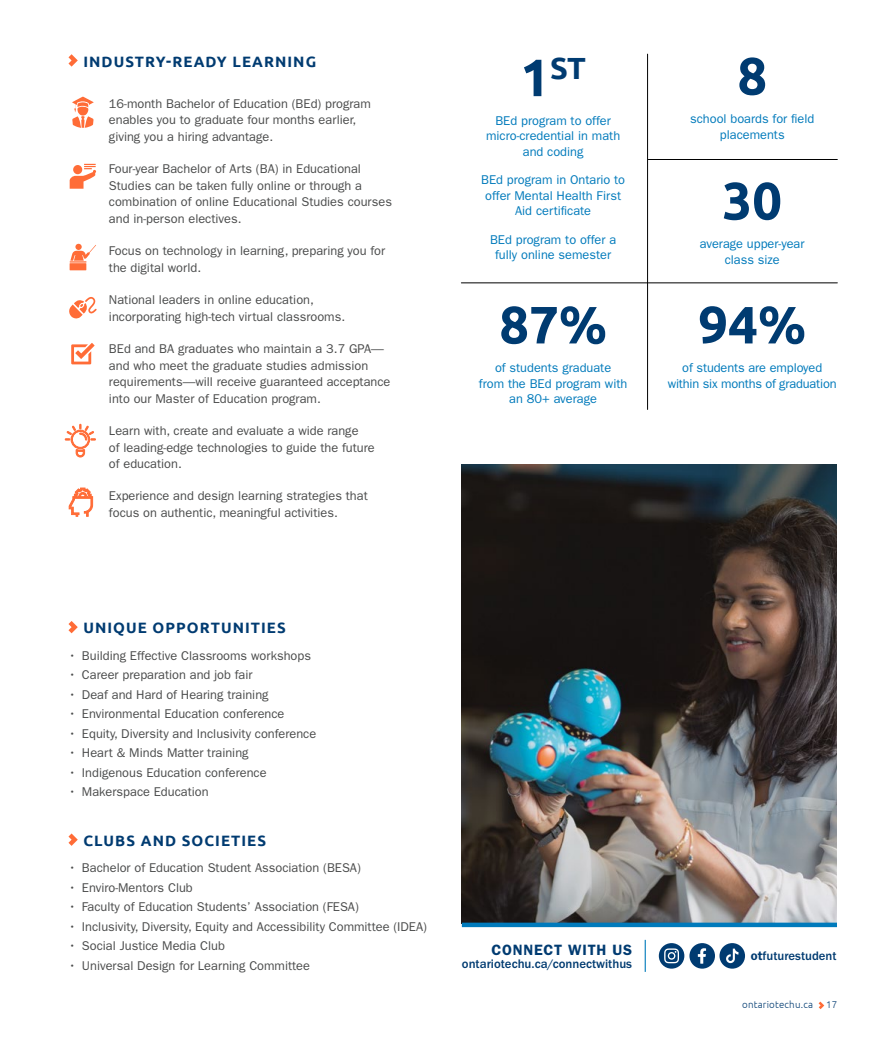
<style>
.page{position:relative;width:891px;height:1053px;background:#fff}
.page>*{position:absolute;margin:0;border:0;box-sizing:border-box;transform-origin:0 0}
.t1{font:700 52.5px "Ubuntu";color:#003b71}
.t2{font:700 30.6px "Ubuntu";color:#003b71}
.t3{font:700 15px "Ubuntu";letter-spacing:.07em;color:#003b71}
.t4{font:600 15px "ITC Franklin Gothic Std";letter-spacing:.05em;color:#003b71}
.t5{font:500 12.9px "ITC Franklin Gothic Std";color:#003b71}
.t6{font:12.75px/16.5px "ITC Franklin Gothic Std";color:#4a4b4b}
.t7{font:12.75px/15.3px "ITC Franklin Gothic Std";color:#007abb;text-align:center}
.t8{font:500 12.75px "ITC Franklin Gothic Std";color:#003b71}
.t9{font:300 9.75px "Ubuntu";letter-spacing:.02em;color:#003b71}
.s1{font-size:52.5px}
.s2{font-weight:600}
</style>
<div class="page">
<svg style="left:819px;top:1002px;width:5px;height:7px"></svg>
<img style="left:462px;top:465px;width:375px;height:458px">
<hr style="left:462px;top:923px;width:375px;height:4px;background:#007abb">
<svg style="left:68px;top:621px;width:10px;height:12px"></svg>
<svg style="left:68px;top:833px;width:10px;height:13px"></svg>
<hr style="left:647px;top:54px;width:1px;height:355px;background:#000">
<hr style="left:648px;top:159px;width:189px;height:1px;background:#000">
<hr style="left:461px;top:283px;width:187px;height:1px;background:#000">
<hr style="left:648px;top:283px;width:189px;height:1px;background:#000">
<svg style="left:68px;top:54px;width:10px;height:13px"></svg>
<svg style="left:72px;top:97px;width:22px;height:31px"></svg>
<svg style="left:70px;top:244px;width:26px;height:26px"></svg>
<svg style="left:69px;top:297px;width:28px;height:22px"></svg>
<svg style="left:71px;top:343px;width:24px;height:21px"></svg>
<svg style="left:70px;top:164px;width:26px;height:25px"></svg>
<svg style="left:65px;top:424px;width:31px;height:34px"></svg>
<svg style="left:69px;top:488px;width:24px;height:29px"></svg>
<hr style="left:645px;top:940px;width:1px;height:32px;background:#007abb">
<div style="left:659px;top:943px;width:25px;height:26px;background:#003b71;border-radius:50%"></div>
<svg style="left:664px;top:948px;width:15px;height:15px"></svg>
<div style="left:689px;top:943px;width:26px;height:26px;background:#003b71;border-radius:50%"></div>
<svg style="left:698px;top:948px;width:8px;height:16px"></svg>
<div style="left:719px;top:943px;width:26px;height:26px;background:#003b71;border-radius:50%"></div>
<svg style="left:726px;top:949px;width:12px;height:14px"></svg>
<p class="t3" style="left:83px;top:52px;width:234px">INDUSTRY-READY LEARNING</p>
<p class="t6" style="left:109px;top:95px;width:263px">16-month Bachelor of Education (BEd) program enables you to graduate four months earlier, giving you a hiring advantage.</p>
<p class="t6" style="left:109px;top:161px;width:284px">Four-year Bachelor of Arts (BA) in Educational Studies can be taken fully online or through a combination of online Educational Studies courses and in-person electives.</p>
<p class="t6" style="left:109px;top:243px;width:278px">Focus on technology in learning, preparing you for the digital world.</p>
<p class="t6" style="left:109px;top:292px;width:238px">National leaders in online education, incorporating high-tech virtual classrooms.</p>
<p class="t6" style="left:109px;top:341px;width:283px">BEd and BA graduates who maintain a 3.7 GPA— and who meet the graduate studies admission requirements—will receive guaranteed acceptance into our Master of Education program.</p>
<p class="t6" style="left:109px;top:423px;width:267px">Learn with, create and evaluate a wide range<br>of leading-edge technologies to guide the future of education.</p>
<p class="t6" style="left:109px;top:488px;width:260px">Experience and design learning strategies that focus on authentic, meaningful activities.</p>
<h2 class="t2" style="left:520px;top:49px;width:67px"><span class="s1">1</span>ST</h2>
<p class="t7" style="left:486px;top:113px;width:136px">BEd program to offer micro-credential in math and coding</p>
<p class="t7" style="left:481px;top:172px;width:146px">BEd program in Ontario to offer Mental Health First<br>Aid certificate</p>
<p class="t7" style="left:490px;top:232px;width:128px">BEd program to offer a fully online semester</p>
<h1 class="t1" style="left:499px;top:293px;width:109px">87%</h1>
<p class="t7" style="left:479px;top:360px;width:150px">of students graduate<br>from the BEd program with an 80+ average</p>
<h1 class="t1" style="left:737px;top:44px;width:31px">8</h1>
<p class="t7" style="left:690px;top:112px;width:126px">school boards for field placements</p>
<h1 class="t1" style="left:722px;top:169px;width:61px">30</h1>
<p class="t7" style="left:700px;top:236px;width:106px">average upper-year class size</p>
<h1 class="t1" style="left:698px;top:293px;width:109px">94%</h1>
<p class="t7" style="left:668px;top:360px;width:170px">of students are employed within six months of graduation</p>
<p class="t3" style="left:83px;top:619px;width:204px">UNIQUE OPPORTUNITIES</p>
<p class="t6" style="left:68px;top:647px;width:244px">• Building Effective Classrooms workshops</p>
<p class="t6" style="left:68px;top:667px;width:186px">• Career preparation and job fair</p>
<p class="t6" style="left:68px;top:686px;width:202px">• Deaf and Hard of Hearing training</p>
<p class="t6" style="left:68px;top:706px;width:217px">• Environmental Education conference</p>
<p class="t6" style="left:68px;top:725px;width:249px">• Equity, Diversity and Inclusivity conference</p>
<p class="t6" style="left:68px;top:745px;width:182px">• Heart &amp; Minds Matter training</p>
<p class="t6" style="left:68px;top:764px;width:200px">• Indigenous Education conference</p>
<p class="t6" style="left:68px;top:784px;width:142px">• Makerspace Education</p>
<p class="t3" style="left:83px;top:831px;width:184px">CLUBS AND SOCIETIES</p>
<p class="t6" style="left:68px;top:860px;width:294px">• Bachelor of Education Student Association (BESA)</p>
<p class="t6" style="left:68px;top:879px;width:126px">• Enviro-Mentors Club</p>
<p class="t6" style="left:68px;top:899px;width:292px">• Faculty of Education Students’ Association (FESA)</p>
<p class="t6" style="left:68px;top:918px;width:360px">• Inclusivity, Diversity, Equity and Accessibility Committee (IDEA)</p>
<p class="t6" style="left:68px;top:938px;width:158px">• Social Justice Media Club</p>
<p class="t6" style="left:68px;top:957px;width:243px">• Universal Design for Learning Committee</p>
<p class="t4" style="left:491px;top:941px;width:142px">CONNECT WITH US</p>
<p class="t5" style="left:462px;top:957px;width:172px">ontariotechu.ca/connectwithus</p>
<p class="t8" style="left:751px;top:949px;width:87px"><span class="s2">ot</span>futurestudent</p>
<p class="t9" style="left:742px;top:999px;width:72px">ontariotechu.ca</p>
<p class="t9" style="left:826px;top:999px;width:13px">17</p>
</div>
